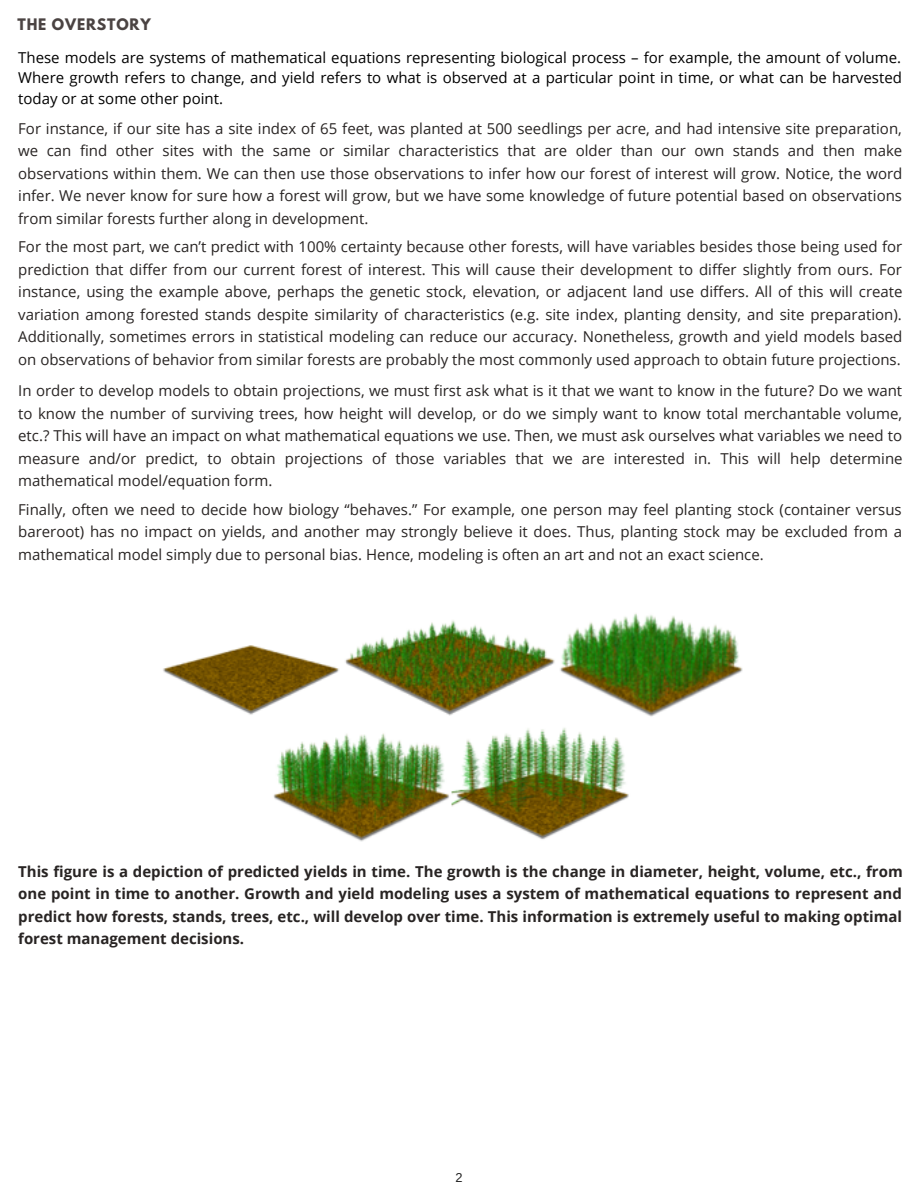
<style>
.page{position:relative;width:918px;height:1188px;background:#fff}
.page>*{position:absolute;margin:0;border:0;box-sizing:border-box;transform-origin:0 0}
.t1{font:15px/22.5px "Open Sans";color:#282423;text-align:justify}
.t2{font:700 15px/22.5px "Open Sans";color:#282423;text-align:justify}
.t3{font:15px/20.2px "Open Sans";color:#000;text-align:justify}
.t4{font:700 14.1px "League Spartan";letter-spacing:.06em;color:#4a4342}
.t5{font:12.75px "Arimo";color:#222}
</style>
<div class="page">
<img style="left:163px;top:613px;width:580px;height:229px">
<p class="t4" style="left:18px;top:17px;width:135px">THE OVERSTORY</p>
<p class="t3" style="left:18px;top:47px;width:885px">These models are systems of mathematical equations representing biological process – for example, the amount of volume.<br>Where growth refers to change, and yield refers to what is observed at a particular point in time, or what can be harvested today or at some other point.</p>
<p class="t1" style="left:18px;top:117px;width:886px">For instance, if our site has a site index of 65 feet, was planted at 500 seedlings per acre, and had intensive site preparation, we can find other sites with the same or similar characteristics that are older than our own stands and then make observations within them. We can then use those observations to infer how our forest of interest will grow. Notice, the word infer. We never know for sure how a forest will grow, but we have some knowledge of future potential based on observations from similar forests further along in development.</p>
<p class="t1" style="left:18px;top:235px;width:886px">For the most part, we can’t predict with 100% certainty because other forests, will have variables besides those being used for prediction that differ from our current forest of interest. This will cause their development to differ slightly from ours. For instance, using the example above, perhaps the genetic stock, elevation, or adjacent land use differs. All of this will create variation among forested stands despite similarity of characteristics (e.g. site index, planting density, and site preparation).<br>Additionally, sometimes errors in statistical modeling can reduce our accuracy. Nonetheless, growth and yield models based on observations of behavior from similar forests are probably the most commonly used approach to obtain future projections.</p>
<p class="t1" style="left:18px;top:379px;width:886px">In order to develop models to obtain projections, we must first ask what is it that we want to know in the future? Do we want to know the number of surviving trees, how height will develop, or do we simply want to know total merchantable volume, etc.? This will have an impact on what mathematical equations we use. Then, we must ask ourselves what variables we need to measure and/or predict, to obtain projections of those variables that we are interested in. This will help determine mathematical model/equation form.</p>
<p class="t1" style="left:18px;top:498px;width:885px">Finally, often we need to decide how biology “behaves.” For example, one person may feel planting stock (container versus bareroot) has no impact on yields, and another may strongly believe it does. Thus, planting stock may be excluded from a mathematical model simply due to personal bias. Hence, modeling is often an art and not an exact science.</p>
<p class="t2" style="left:18px;top:860px;width:886px">This figure is a depiction of predicted yields in time. The growth is the change in diameter, height, volume, etc., from one point in time to another. Growth and yield modeling uses a system of mathematical equations to represent and predict how forests, stands, trees, etc., will develop over time. This information is extremely useful to making optimal forest management decisions.</p>
<p class="t5" style="left:455px;top:1171px;width:9px">2</p>
</div>
